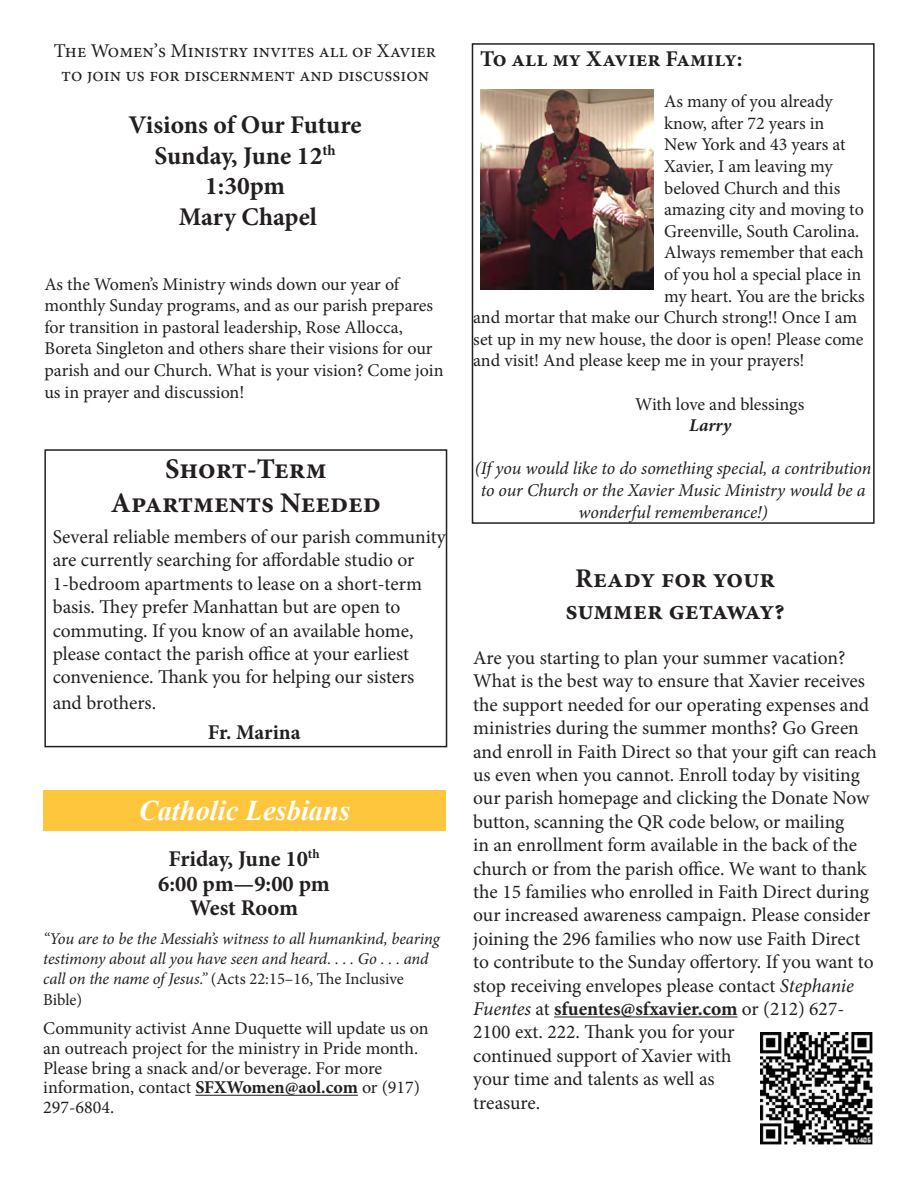
<style>
.page{position:relative;width:918px;height:1188px;background:#fff}
.page>*{position:absolute;margin:0;border:0;box-sizing:border-box;transform-origin:0 0}
.t1{font:700 28.5px "Minion Pro";color:#231f20}
.t2{font:italic 700 28.5px "Times New Roman";color:#fff}
.t3{font:700 27px "Minion Pro";letter-spacing:-.005em;color:#231f20}
.t4{font:700 25.5px "Minion Pro";letter-spacing:-.005em;color:#231f20}
.t5{font:700 22.5px "Minion Pro";color:#231f20}
.t6{font:700 21px "Minion Pro";color:#231f20}
.t7{font:19.5px/23.4px "Minion Pro";color:#231f20}
.t8{font:18px/21.6px "Minion Pro";color:#231f20}
.t9{font:italic 18px/21.6px "Minion Pro";letter-spacing:-.01em;color:#231f20;text-align:center}
.t10{font:italic 700 18px "Minion Pro";letter-spacing:.01em;color:#231f20}
.t11{font:italic 16.5px/19.8px "Minion Pro";letter-spacing:-.01em;color:#231f20}
.t12{font:16.5px "Minion Pro";color:#231f20}
.s1{font-style:normal}
.s2{font-weight:700}
.s3{font-style:italic}
</style>
<div class="page">
<div style="left:43px;top:791px;width:402px;height:40px;background:#fec63d"></div>
<div style="left:44px;top:449px;width:403px;height:298px;border:2px solid #231f20"></div>
<hr style="left:554px;top:1016px;width:183px;height:1px;background:#231f20">
<img style="left:760px;top:1032px;width:113px;height:113px">
<hr style="left:195px;top:1095px;width:163px;height:1px;background:#231f20">
<div style="left:472px;top:43px;width:403px;height:481px;border:2px solid #231f20"></div>
<img style="left:481px;top:90px;width:172px;height:199px">
<p class="t7" style="left:54px;top:40px;width:384px;text-align:center">The Women’s Ministry invites all of Xavier to join us for discernment and discussion</p>
<p class="t4" style="left:129px;top:107px;width:235px">Visions of Our Future</p>
<p class="t4" style="left:155px;top:137px;width:183px">Sunday, June 12<sup>th</sup></p>
<p class="t4" style="left:205px;top:168px;width:81px">1:30pm</p>
<p class="t4" style="left:179px;top:199px;width:140px">Mary Chapel</p>
<p class="t8" style="left:44px;top:273px;width:401px">As the Women’s Ministry winds down our year of monthly Sunday programs, and as our parish prepares for transition in pastoral leadership, Rose Allocca, Boreta Singleton and others share their visions for our parish and our Church. What is your vision? Come join us in prayer and discussion!</p>
<p class="t1" style="left:165px;top:449px;width:163px">Short-Term</p>
<p class="t1" style="left:111px;top:483px;width:271px">Apartments Needed</p>
<p class="t7" style="left:53px;top:525px;width:395px">Several reliable members of our parish community are currently searching for affordable studio or 1-bedroom apartments to lease on a short-term basis. They prefer Manhattan but are open to commuting. If you know of an available home, please contact the parish office at your earliest convenience. Thank you for helping our sisters</p>
<p class="t7" style="left:53px;top:691px;width:105px">and brothers.</p>
<p class="t6" style="left:208px;top:718px;width:94px">Fr. Marina</p>
<p class="t2" style="left:139px;top:791px;width:213px">Catholic Lesbians</p>
<p class="t5" style="left:168px;top:843px;width:153px">Friday, June 10<sup>th</sup></p>
<p class="t5" style="left:158px;top:867px;width:173px">6:00 pm—9:00 pm</p>
<p class="t5" style="left:190px;top:892px;width:110px">West Room</p>
<p class="t11" style="left:43px;top:929px;width:398px">“You are to be the Messiah’s witness to all humankind, bearing testimony about all you have seen and heard. . . . Go . . . and call on the name of Jesus.” <span class="s1">(Acts 22:15–16, The Inclusive</span></p>
<p class="t12" style="left:43px;top:989px;width:41px">Bible)</p>
<p class="t8" style="left:43px;top:1019px;width:387px;line-height:19.8px">Community activist Anne Duquette will update us on an outreach project for the ministry in Pride month.<br>Please bring a snack and/or beverage. For more information, contact <span class="s2">SFXWomen@aol.com</span> or (917)<br>297-6804.</p>
<p class="t5" style="left:480px;top:43px;width:264px">To all my Xavier Family:</p>
<p class="t8" style="left:664px;top:91px;width:170px">As many of you already</p>
<p class="t8" style="left:664px;top:112px;width:162px">know, after 72 years in</p>
<p class="t8" style="left:664px;top:134px;width:183px">New York and 43 years at</p>
<p class="t8" style="left:664px;top:156px;width:170px">Xavier, I am leaving my</p>
<p class="t8" style="left:664px;top:177px;width:178px">beloved Church and this</p>
<p class="t8" style="left:664px;top:199px;width:201px">amazing city and moving to</p>
<p class="t8" style="left:664px;top:220px;width:197px">Greenville, South Carolina.</p>
<p class="t8" style="left:664px;top:242px;width:201px">Always remember that each</p>
<p class="t8" style="left:664px;top:264px;width:199px">of you hol a special place in</p>
<p class="t8" style="left:664px;top:285px;width:202px">my heart. You are the bricks</p>
<p class="t8" style="left:473px;top:307px;width:385px">and mortar that make our Church strong!! Once I am</p>
<p class="t8" style="left:473px;top:328px;width:392px">set up in my new house, the door is open! Please come</p>
<p class="t8" style="left:473px;top:350px;width:333px">and visit! And please keep me in your prayers!</p>
<p class="t8" style="left:635px;top:393px;width:171px">With love and blessings</p>
<p class="t10" style="left:689px;top:413px;width:44px">Larry</p>
<p class="t9" style="left:475px;top:458px;width:398px">(If you would like to do something special, a contribution to our Church or the Xavier Music Ministry would be a wonderful rememberance!)</p>
<p class="t3" style="left:575px;top:559px;width:202px">Ready for your</p>
<p class="t3" style="left:565px;top:591px;width:221px">summer getaway?</p>
<p class="t7" style="left:473px;top:646px;width:405px">Are you starting to plan your summer vacation?<br>What is the best way to ensure that Xavier receives the support needed for our operating expenses and ministries during the summer months? Go Green and enroll in Faith Direct so that your gift can reach us even when you cannot. Enroll today by visiting our parish homepage and clicking the Donate Now button, scanning the QR code below, or mailing<br>in an enrollment form available in the back of the church or from the parish office. We want to thank the 15 families who enrolled in Faith Direct during our increased awareness campaign. Please consider joining the 296 families who now use Faith Direct to contribute to the Sunday offertory. If you want to stop receiving envelopes please contact <span class="s3">Stephanie Fuentes</span> at <span class="s2">sfuentes@sfxavier.com</span> or (212) 627- 2100 ext. 222. Thank you for your<br>continued support of Xavier with<br>your time and talents as well as<br>treasure.</p>
</div>
